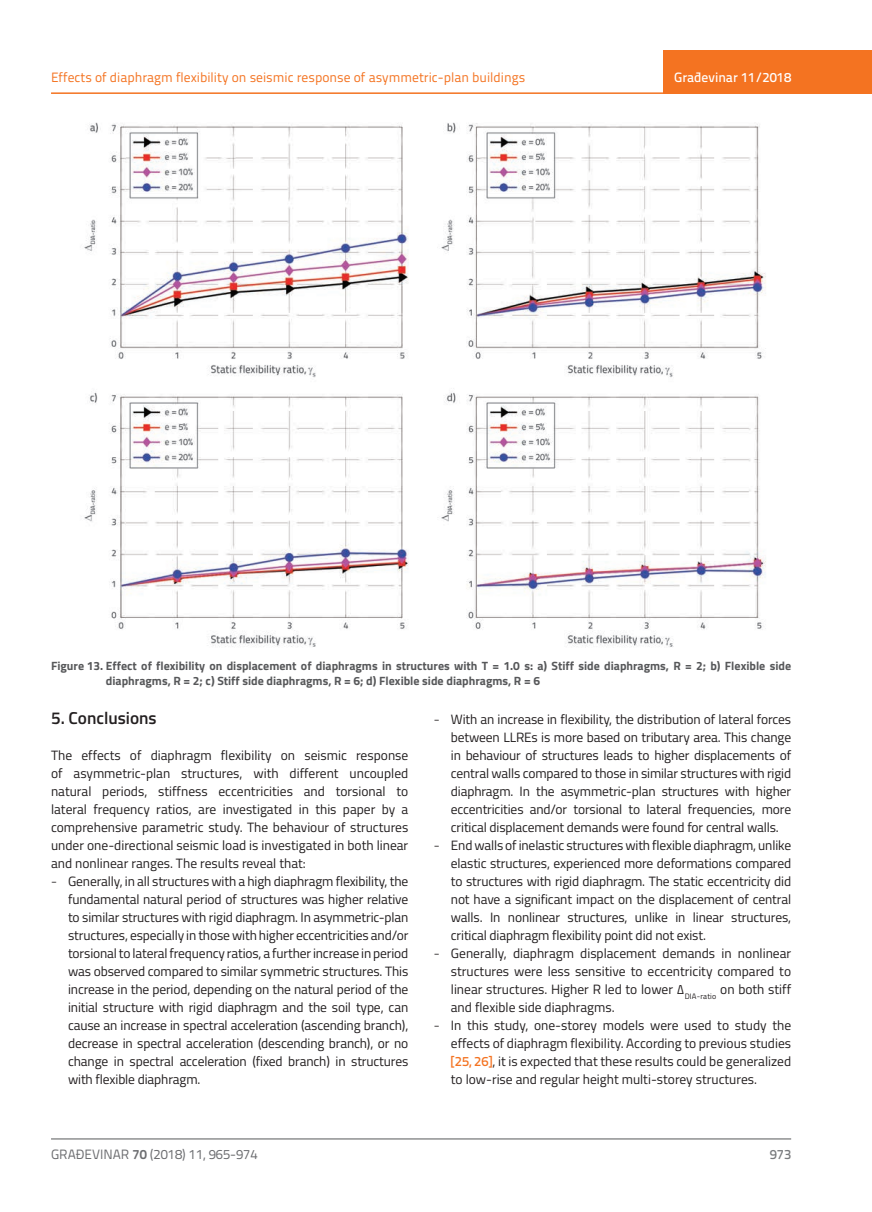
<style>
.page{position:relative;width:872px;height:1212px;background:#fff}
.page>*{position:absolute;margin:0;border:0;box-sizing:border-box;transform-origin:0 0}
.t1{font:600 17.25px "Titillium";color:#231f20}
.t2{font:13.5px/18px "Titillium";letter-spacing:-.01em;color:#231f20;text-align:justify}
.t3{font:13.5px "Titillium Text 22 L";color:#f47321}
.t4{font:13.5px "Titillium Text 22 L";color:#6c6d70}
.t5{font:500 13.5px "Titillium Text 22 L";color:#fff}
.t6{font:500 13.5px "Titillium Text 22 L";color:#787a7d}
.t7{font:700 12px/15px "Titillium";color:#57585a}
.s1{font-family:"Titillium Text 22 L";font-weight:300}
.s2{font-family:"Titillium Text 22 L";font-weight:500;color:#f47321}
.s3{font-weight:700}
</style>
<div class="page">
<hr style="left:51px;top:92px;width:821px;height:2px;background:#f47321">
<div style="left:663px;top:50px;width:209px;height:44px;background:#f47321"></div>
<hr style="left:51px;top:1139px;width:740px;height:1px;background:#57585a">
<img style="left:84px;top:122px;width:682px;height:525px">
<p class="t3" style="left:51px;top:68px;width:476px">Effects of diaphragm flexibility on seismic response of asymmetric-plan buildings</p>
<p class="t5" style="left:674px;top:67px;width:118px">Građevinar 11/2018</p>
<p class="t7" style="left:106px;top:658px;width:686px;text-indent:-55px">Figure 13. Effect of flexibility on displacement of diaphragms in structures with T = 1.0 s: a) Stiff side diaphragms, R = 2; b) Flexible side diaphragms, R = 2; c) Stiff side diaphragms, R = 6; d) Flexible side diaphragms, R = 6</p>
<p class="t1" style="left:51px;top:705px;width:107px">5. Conclusions</p>
<p class="t2" style="left:51px;top:746px;width:359px">The effects of diaphragm flexibility on seismic response of asymmetric-plan structures, with different uncoupled natural periods, stiffness eccentricities and torsional to lateral frequency ratios, are investigated in this paper by a comprehensive parametric study. The behaviour of structures under one-directional seismic load is investigated in both linear and nonlinear ranges. The results reveal that:</p>
<p class="t2" style="left:68px;top:872px;width:342px;text-indent:-17px"><span class="s1">-</span> Generally, in all structures with a high diaphragm flexibility, the fundamental natural period of structures was higher relative to similar structures with rigid diaphragm. In asymmetric-plan structures, especially in those with higher eccentricities and/or torsional to lateral frequency ratios, a further increase in period was observed compared to similar symmetric structures. This increase in the period, depending on the natural period of the initial structure with rigid diaphragm and the soil type, can cause an increase in spectral acceleration (ascending branch), decrease in spectral acceleration (descending branch), or no change in spectral acceleration (fixed branch) in structures with flexible diaphragm.</p>
<p class="t2" style="left:451px;top:710px;width:342px;text-indent:-17px"><span class="s1">-</span> With an increase in flexibility, the distribution of lateral forces between LLREs is more based on tributary area. This change in behaviour of structures leads to higher displacements of central walls compared to those in similar structures with rigid diaphragm. In the asymmetric-plan structures with higher eccentricities and/or torsional to lateral frequencies, more critical displacement demands were found for central walls.</p>
<p class="t2" style="left:451px;top:836px;width:342px;text-indent:-17px"><span class="s1">-</span> End walls of inelastic structures with flexible diaphragm, unlike elastic structures, experienced more deformations compared to structures with rigid diaphragm. The static eccentricity did not have a significant impact on the displacement of central walls. In nonlinear structures, unlike in linear structures, critical diaphragm flexibility point did not exist.</p>
<p class="t2" style="left:451px;top:944px;width:342px;text-indent:-17px"><span class="s1">-</span> Generally, diaphragm displacement demands in nonlinear structures were less sensitive to eccentricity compared to linear structures. Higher R led to lower ∆ <sub>DIA-ratio</sub> on both stiff and flexible side diaphragms.</p>
<p class="t2" style="left:451px;top:1016px;width:342px;text-indent:-17px"><span class="s1">-</span> In this study, one-storey models were used to study the effects of diaphragm flexibility. According to previous studies <span class="s2">[25, 26]</span>, it is expected that these results could be generalized to low-rise and regular height multi-storey structures.</p>
<p class="t4" style="left:51px;top:1144px;width:208px">GRAĐEVINAR <span class="s3">70</span> (2018) 11, 965-974</p>
<p class="t6" style="left:769px;top:1144px;width:23px">973</p>
</div>
